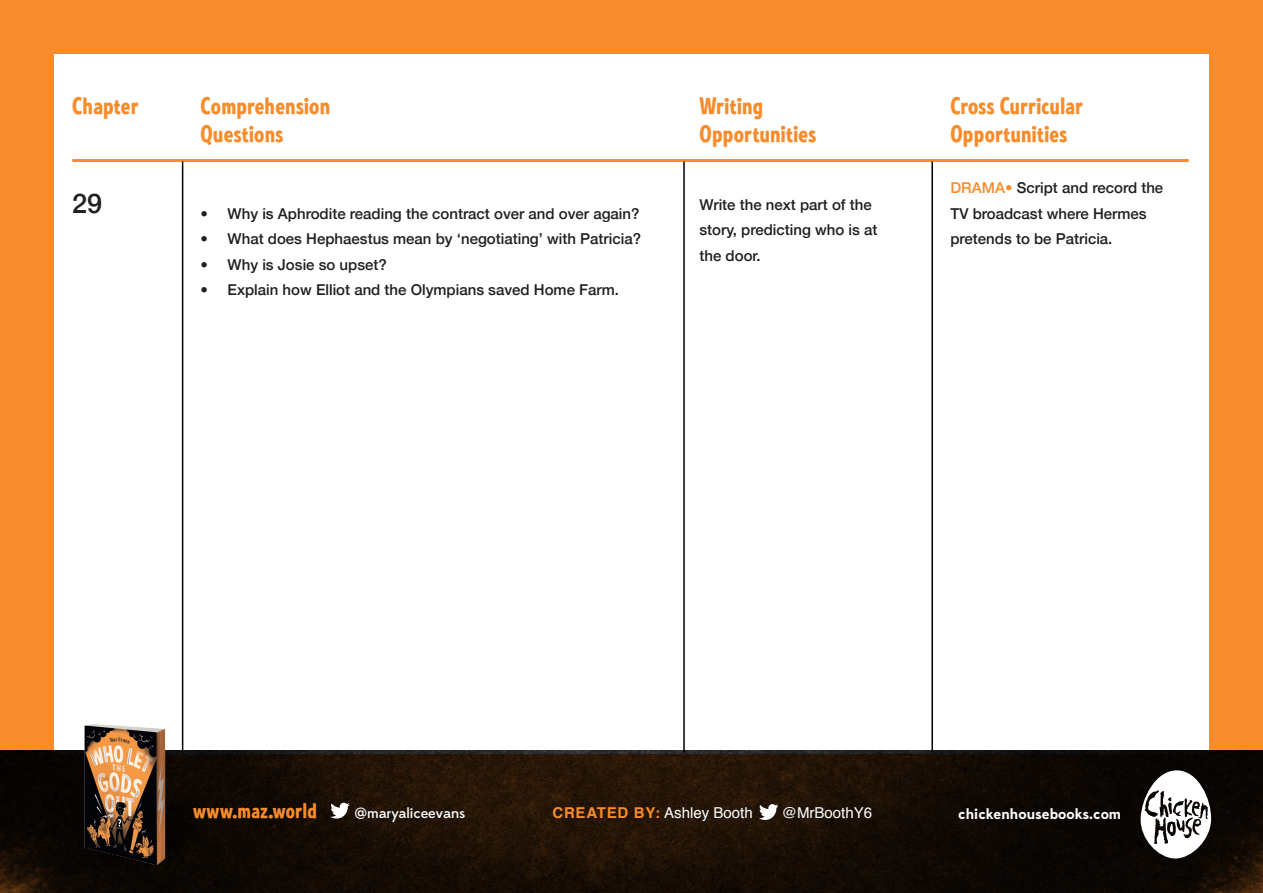
<style>
.page{position:relative;width:1263px;height:893px;background:#f68c2c}
.page>*{position:absolute;margin:0;border:0;box-sizing:border-box;transform-origin:0 0}
.t1{font:500 27px "Helvetica Neue";color:#231f20}
.t2{font:24px/28.8px "Ed Gothic";letter-spacing:.025em;color:#f68c2c}
.t3{font:21.6px "Ed Gothic";letter-spacing:.025em;color:#f68c2c}
.t4{font:500 15px/25.5px "Helvetica Neue";color:#231f20}
.t5{font:15px "Helvetica";color:#fff}
.t6{font:700 14.4px "Edmondsans";color:#fff}
.t7{font:500 14.4px "Edmondsans";color:#fff}
.s1{color:#f68c2c}
.s2{font-weight:700;color:#f68c2c}
</style>
<div class="page">
<div style="left:54px;top:54px;width:1155px;height:700px;background:#fff"></div>
<img style="left:0;top:750px;width:1263px;height:143px">
<div style="left:189px;top:750px;width:34px;height:123px;background:#0d0703"></div>
<img style="left:75px;top:716px;width:114px;height:157px">
<svg style="left:1140px;top:770px;width:71px;height:89px;background:#9c9a99"></svg>
<svg style="left:330px;top:803px;width:20px;height:16px"></svg>
<hr style="left:72px;top:159px;width:1116px;height:3px;background:#f68c2c">
<hr style="left:182px;top:162px;width:1px;height:591px;background:#000">
<hr style="left:683px;top:162px;width:2px;height:591px;background:#000">
<hr style="left:931px;top:162px;width:2px;height:591px;background:#000">
<svg style="left:759px;top:804px;width:19px;height:16px"></svg>
<h2 class="t2" style="left:72px;top:92px;width:68px">Chapter</h2>
<h1 class="t1" style="left:72px;top:182px;width:32px">29</h1>
<h2 class="t2" style="left:201px;top:92px;width:131px">Comprehension<br>Questions</h2>
<p class="t4" style="left:201px;top:200px;width:440px">• Why is Aphrodite reading the contract over and over again?</p>
<p class="t4" style="left:201px;top:225px;width:442px">• What does Hephaestus mean by ‘negotiating’ with Patricia?</p>
<p class="t4" style="left:201px;top:251px;width:188px">• Why is Josie so upset?</p>
<p class="t4" style="left:201px;top:276px;width:420px">• Explain how Elliot and the Olympians saved Home Farm.</p>
<h2 class="t2" style="left:699px;top:92px;width:118px">Writing<br>Opportunities</h2>
<p class="t4" style="left:699px;top:191px;width:179px">Write the next part of the story, predicting who is at the door.</p>
<h2 class="t2" style="left:950px;top:92px;width:134px">Cross Curricular<br>Opportunities</h2>
<p class="t4" style="left:950px;top:174px;width:214px"><span class="s1">DRAMA•</span> Script and record the<br>TV broadcast where Hermes pretends to be Patricia.</p>
<h3 class="t3" style="left:193px;top:798px;width:125px">www.maz.world</h3>
<p class="t7" style="left:355px;top:804px;width:112px">@maryaliceevans</p>
<p class="t5" style="left:552px;top:801px;width:202px"><span class="s2">CREATED BY:</span> Ashley Booth</p>
<p class="t5" style="left:782px;top:801px;width:92px">@MrBoothY6</p>
<p class="t6" style="left:958px;top:805px;width:164px">chickenhousebooks.com</p>
</div>
